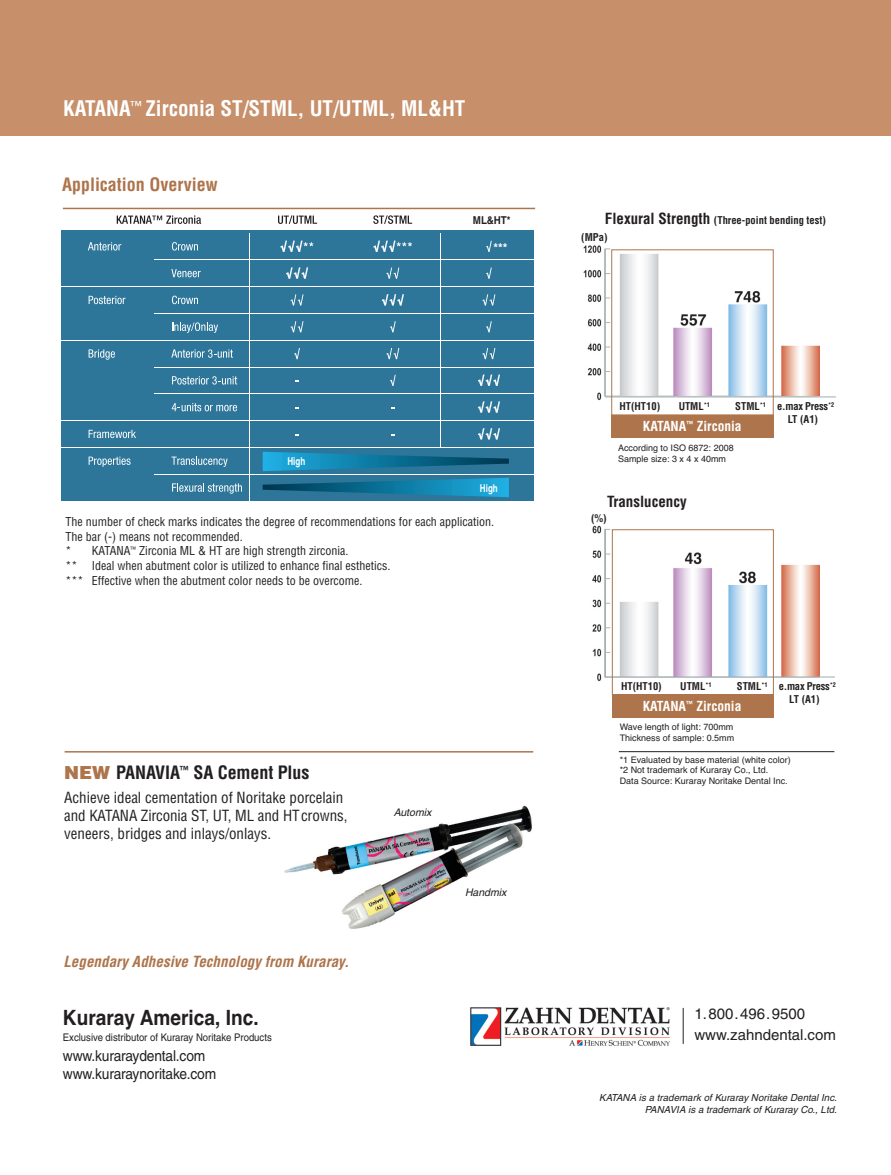
<style>
.page{position:relative;width:891px;height:1175px;background:#fff}
.page>*{position:absolute;margin:0;border:0;box-sizing:border-box;transform-origin:0 0}
.t1{font:700 condensed 21px "Helvetica";color:#fff}
.t2{font:21px "Helvetica Bold TT";color:#231f20;scale:.91 1}
.t3{font:700 condensed 18px "Helvetica";letter-spacing:-.005em;color:#231f20}
.t4{font:700 condensed 18px "Helvetica";color:#ae744b}
.t5{font:condensed 15px/18px "Helvetica";color:#231f20}
.t6{font:15px/18px "Helvetica";letter-spacing:-.01em;color:#231f20;scale:.92 1}
.t7{font:italic 700 condensed 15px "Helvetica";letter-spacing:.005em;color:#ae744b}
.t8{font:15px/21px "Helvetica";letter-spacing:-.01em;color:#231f20}
.t9{font:700 condensed 15px "Helvetica";color:#231f20}
.t10{font:700 condensed 13.5px "Helvetica";color:#fff}
.t11{font:700 12.15px "Helvetica";color:#fff}
.t12{font:condensed 12px/14.4px "Helvetica";color:#231f20}
.t13{font:700 10.8px "Helvetica";color:#fff;scale:.75 1}
.t14{font:700 10.8px "Helvetica";color:#231f20;scale:.9 1}
.t15{font:700 condensed 10.5px/17px "Helvetica";color:#231f20}
.t16{font:700 condensed 10.5px/12.6px "Helvetica";letter-spacing:-.02em;color:#231f20}
.t17{font:10.5px "Helvetica";color:#231f20;scale:.91 1}
.t18{font:italic 10.5px "Helvetica";color:#231f20}
.t19{font:italic 9.75px/11.7px "Helvetica";letter-spacing:.005em;color:#231f20;text-align:right}
.t20{font:9px/10.8px "Helvetica TT";color:#231f20}
.s1{font-weight:900;font-stretch:normal;color:#ae744b}
.s2{font-size:15px}
</style>
<div class="page">
<div style="left:612px;top:694px;width:162px;height:23px;background:#ae744b"></div>
<div style="left:611px;top:414px;width:163px;height:23px;background:#ae744b"></div>
<div style="left:0;top:0;width:891px;height:135px;background:#c78f6a"></div>
<img style="left:470px;top:1007px;width:200px;height:39px">
<hr style="left:683px;top:1007px;width:1px;height:36px;background:#231f20">
<img style="left:284px;top:805px;width:248px;height:124px">
<hr style="left:65px;top:751px;width:468px;height:1px;background:#ae744b">
<div style="left:62px;top:229px;width:471px;height:272px;background:#2d769a"></div>
<svg style="left:373px;top:241px;width:39px;height:11px"></svg>
<svg style="left:386px;top:267px;width:13px;height:12px"></svg>
<svg style="left:382px;top:294px;width:22px;height:11px"></svg>
<svg style="left:390px;top:321px;width:6px;height:11px"></svg>
<svg style="left:386px;top:348px;width:13px;height:11px"></svg>
<svg style="left:390px;top:375px;width:6px;height:11px"></svg>
<svg style="left:280px;top:241px;width:33px;height:11px"></svg>
<svg style="left:286px;top:267px;width:22px;height:12px"></svg>
<svg style="left:291px;top:294px;width:13px;height:11px"></svg>
<svg style="left:291px;top:321px;width:13px;height:11px"></svg>
<svg style="left:294px;top:348px;width:6px;height:11px"></svg>
<svg style="left:88px;top:242px;width:33px;height:8px"></svg>
<svg style="left:89px;top:296px;width:37px;height:8px"></svg>
<svg style="left:89px;top:349px;width:26px;height:11px"></svg>
<svg style="left:89px;top:430px;width:47px;height:8px"></svg>
<svg style="left:89px;top:456px;width:42px;height:11px"></svg>
<svg style="left:172px;top:242px;width:26px;height:8px"></svg>
<svg style="left:171px;top:269px;width:30px;height:8px"></svg>
<svg style="left:172px;top:296px;width:26px;height:8px"></svg>
<svg style="left:172px;top:322px;width:46px;height:11px"></svg>
<svg style="left:171px;top:349px;width:62px;height:9px"></svg>
<svg style="left:172px;top:376px;width:65px;height:8px"></svg>
<svg style="left:172px;top:403px;width:65px;height:8px"></svg>
<svg style="left:172px;top:456px;width:56px;height:11px"></svg>
<svg style="left:172px;top:483px;width:70px;height:11px"></svg>
<svg style="left:486px;top:241px;width:6px;height:11px"></svg>
<svg style="left:486px;top:267px;width:6px;height:12px"></svg>
<svg style="left:482px;top:294px;width:13px;height:11px"></svg>
<svg style="left:486px;top:321px;width:6px;height:11px"></svg>
<svg style="left:482px;top:348px;width:13px;height:11px"></svg>
<svg style="left:478px;top:374px;width:22px;height:12px"></svg>
<svg style="left:478px;top:401px;width:22px;height:12px"></svg>
<svg style="left:478px;top:428px;width:22px;height:11px"></svg>
<svg style="left:116px;top:215px;width:297px;height:9px"></svg>
<hr style="left:62px;top:447px;width:471px;height:1px;background:#fff">
<hr style="left:62px;top:420px;width:471px;height:1px;background:#fff">
<hr style="left:154px;top:260px;width:379px;height:1px;background:#fff">
<hr style="left:154px;top:313px;width:379px;height:1px;background:#fff">
<hr style="left:154px;top:367px;width:379px;height:1px;background:#fff">
<hr style="left:154px;top:393px;width:379px;height:1px;background:#fff">
<hr style="left:154px;top:474px;width:379px;height:1px;background:#fff">
<hr style="left:62px;top:286px;width:471px;height:1px;background:#fff">
<hr style="left:62px;top:340px;width:471px;height:1px;background:#fff">
<hr style="left:249px;top:233px;width:1px;height:268px;background:#fff">
<hr style="left:440px;top:233px;width:1px;height:214px;background:#fff">
<svg style="left:263px;top:452px;width:246px;height:19px"></svg>
<svg style="left:262px;top:478px;width:247px;height:19px"></svg>
<hr style="left:63px;top:208px;width:472px;height:1px;background:#ae744b">
<img style="left:583px;top:245px;width:237px;height:156px">
<img style="left:592px;top:525px;width:228px;height:158px">
<hr style="left:619px;top:751px;width:215px;height:1px;background:#231f20">
<hr style="left:605px;top:396px;width:231px;height:1px;background:#a1acb4">
<hr style="left:605px;top:676px;width:230px;height:1px;background:#a1acb4">
<div style="left:611px;top:249px;width:163px;height:166px;border:1px solid #ae744b"></div>
<div style="left:612px;top:529px;width:162px;height:166px;border:1px solid #ae744b"></div>
<hr style="left:605px;top:529px;width:1px;height:148px;background:#a1acb4">
<hr style="left:605px;top:249px;width:1px;height:148px;background:#a1acb4">
<h1 class="t1" style="left:63px;top:100px;width:404px">KATANA<sup>™</sup> Zirconia ST/STML, UT/UTML, ML&amp;HT</h1>
<h2 class="t4" style="left:62px;top:178px;width:157px">Application Overview</h2>
<p class="t13" style="left:287px;top:452px;width:25px">High</p>
<p class="t14" style="left:473px;top:211px;width:43px">ML&amp;HT*</p>
<p class="t11" style="left:494px;top:238px;width:16px">***</p>
<p class="t13" style="left:480px;top:479px;width:25px">High</p>
<p class="t12" style="left:66px;top:516px;width:430px">The number of check marks indicates the degree of recommendations for each application.<br>The bar (-) means not recommended.<br>* KATANA<sup>™</sup> Zirconia ML &amp; HT are high strength zirconia.<br>** Ideal when abutment color is utilized to enhance final esthetics.</p>
<p class="t12" style="left:66px;top:574px;width:298px">*** Effective when the abutment color needs to be overcome.</p>
<h2 class="t3" style="left:64px;top:765px;width:247px"><span class="s1">NEW</span> PANAVIA<sup>™</sup> SA Cement Plus</h2>
<p class="t5" style="left:64px;top:790px;width:285px">Achieve ideal cementation of Noritake porcelain and KATANA Zirconia ST, UT, ML and HTcrowns, veneers, bridges and inlays/onlays.</p>
<p class="t7" style="left:63px;top:955px;width:287px">Legendary Adhesive Technology from Kuraray.</p>
<h1 class="t2" style="left:63px;top:1005px;width:217px">Kuraray America, Inc.</h1>
<p class="t17" style="left:63px;top:1033px;width:231px">Exclusive distributor of Kuraray Noritake Products</p>
<p class="t6" style="left:63px;top:1047px;width:168px">www.kuraraydental.com www.kuraraynoritake.com</p>
<p class="t18" style="left:394px;top:808px;width:41px">Automix</p>
<p class="t18" style="left:465px;top:889px;width:45px">Handmix</p>
<p class="t15" style="left:581px;top:213px;width:246px;text-indent:24px"><span class="s2">Flexural Strength</span> (Three-point bending test) (MPa)</p>
<p class="t15" style="left:619px;top:398px;width:42px">HT(HT10)</p>
<p class="t15" style="left:679px;top:398px;width:33px">UTML<sup>*1</sup></p>
<p class="t16" style="left:788px;top:400px;width:48px;text-indent:-52px">STML<sup>*1</sup> e.max Press<sup>*2<br></sup>LT (A1)</p>
<p class="t10" style="left:643px;top:421px;width:100px">KATANA<sup>™</sup> Zirconia</p>
<p class="t20" style="left:618px;top:443px;width:117px">According to ISO 6872: 2008<br>Sample size: 3 x 4 x 40mm</p>
<p class="t9" style="left:607px;top:496px;width:81px">Translucency</p>
<p class="t15" style="left:591px;top:510px;width:17px">(%)</p>
<p class="t15" style="left:621px;top:679px;width:42px">HT(HT10)</p>
<p class="t15" style="left:680px;top:679px;width:33px">UTML<sup>*1</sup></p>
<p class="t16" style="left:789px;top:681px;width:48px;text-indent:-52px">STML<sup>*1</sup> e.max Press<sup>*2<br></sup>LT (A1)</p>
<p class="t10" style="left:643px;top:701px;width:100px">KATANA<sup>™</sup> Zirconia</p>
<p class="t20" style="left:620px;top:721px;width:116px">Wave length of light: 700mm<br>Thickness of sample: 0.5mm</p>
<p class="t20" style="left:620px;top:754px;width:173px">*1 Evaluated by base material (white color) *2 Not trademark of Kuraray Co., Ltd.<br>Data Source: Kuraray Noritake Dental Inc.</p>
<p class="t8" style="left:694px;top:1004px;width:143px">1.800.496.9500 www.zahndental.com</p>
<p class="t19" style="left:599px;top:1092px;width:239px">KATANA is a trademark of Kuraray Noritake Dental Inc.<br>PANAVIA is a trademark of Kuraray Co., Ltd.</p>
</div>
